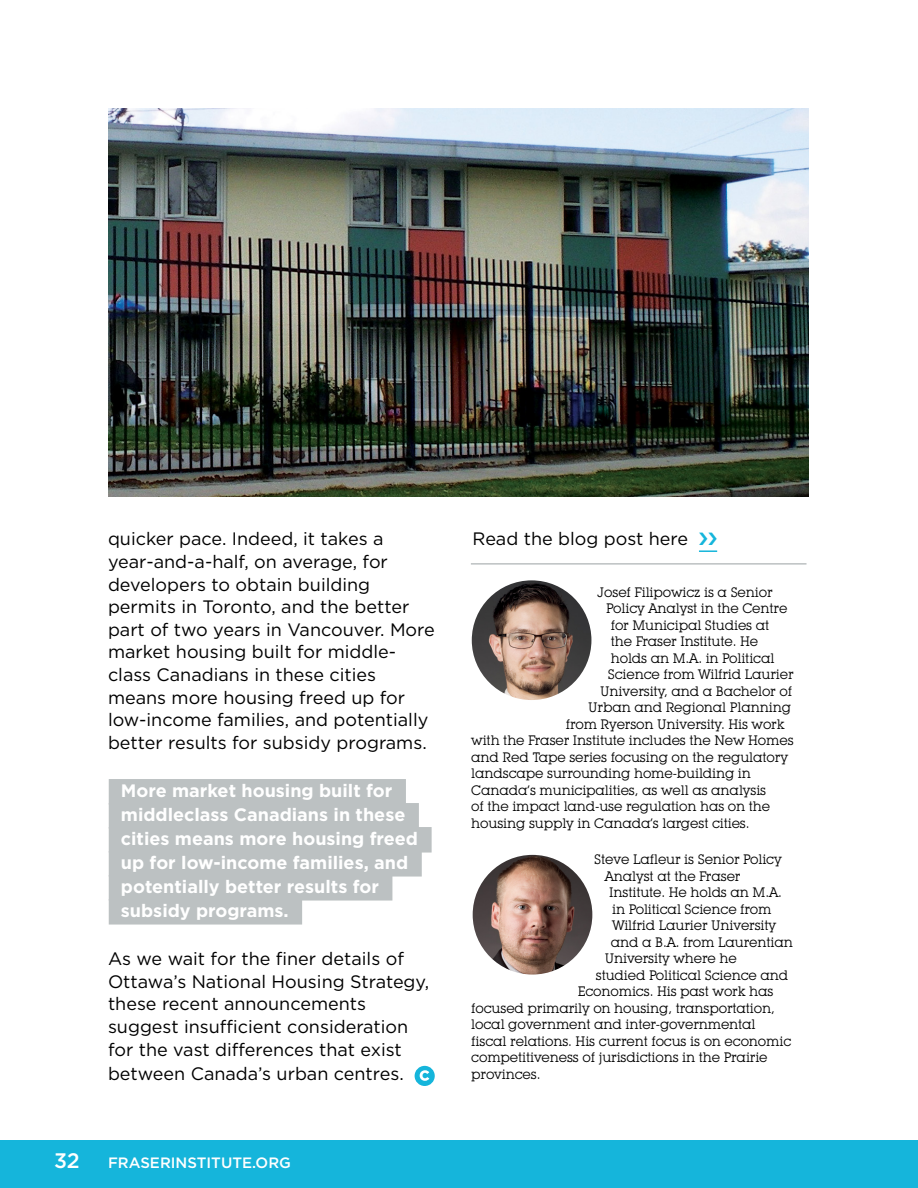
<style>
.page{position:relative;width:918px;height:1188px;background:#fff}
.page>*{position:absolute;margin:0;border:0;box-sizing:border-box;transform-origin:0 0}
.t1{font:500 21px "Gotham";color:#fff}
.t2{font:18px/22.6px "Gotham";color:#000}
.t3{font:700 18px/24px "Gotham";color:#fff}
.t4{font:500 15px "Gotham";color:#fff}
.t5{font:13.5px "Lubalin Graph IT Cby BT";letter-spacing:-.01em;color:#000}
</style>
<div class="page">
<div style="left:0;top:1140px;width:918px;height:48px;background:#15b5db"></div>
<div style="left:415px;top:1066px;width:20px;height:20px;background:#15b5db;border-radius:50%"></div>
<svg style="left:420px;top:1070px;width:9px;height:11px"></svg>
<hr style="left:471px;top:563px;width:336px;height:2px;background:#bcc1c2">
<img style="left:472px;top:580px;width:119px;height:120px;border-radius:60px">
<img style="left:473px;top:855px;width:119px;height:120px;border-radius:60px">
<div style="left:109px;top:779px;width:297px;height:26px;background:#bcc1c2"></div>
<div style="left:109px;top:803px;width:310px;height:26px;background:#bcc1c2"></div>
<div style="left:109px;top:827px;width:323px;height:26px;background:#bcc1c2"></div>
<div style="left:109px;top:851px;width:313px;height:26px;background:#bcc1c2"></div>
<div style="left:109px;top:875px;width:283px;height:26px;background:#bcc1c2"></div>
<div style="left:109px;top:899px;width:193px;height:26px;background:#bcc1c2"></div>
<img style="left:109px;top:108px;width:699px;height:389px">
<svg style="left:699px;top:550px;width:18px;height:2px"></svg>
<p class="t2" style="left:108px;top:527px;width:328px">quicker pace. Indeed, it takes a year-and-a-half, on average, for developers to obtain building permits in Toronto, and the better part of two years in Vancouver. More market housing built for middle&shy;class Canadians in these cities means more housing freed up for low-income families, and potentially better results for subsidy programs.</p>
<h2 class="t3" style="left:121px;top:779px;width:299px">More market housing built for middleclass Canadians in these cities means more housing freed up for low-income families, and potentially better results for subsidy programs.</h2>
<h2 class="t2" style="left:108px;top:947px;width:323px">As we wait for the finer details of Ottawa’s National Housing Strategy, these recent announcements suggest insufficient consideration for the vast differences that exist between Canada’s urban centres.</h2>
<h1 class="t1" style="left:54px;top:1147px;width:27px">32</h1>
<p class="t4" style="left:108px;top:1153px;width:184px">FRASERINSTITUTE.ORG</p>
<h2 class="t2" style="left:472px;top:527px;width:217px">Read the blog post here</h2>
<p class="t5" style="left:597px;top:584px;width:177px">Josef Filipowicz is a Senior</p>
<p class="t5" style="left:606px;top:600px;width:183px">Policy Analyst in the Centre</p>
<p class="t5" style="left:611px;top:617px;width:160px">for Municipal Studies at</p>
<p class="t5" style="left:611px;top:633px;width:149px">the Fraser Institute. He</p>
<p class="t5" style="left:611px;top:650px;width:165px">holds an M.A. in Political</p>
<p class="t5" style="left:608px;top:666px;width:187px">Science from Wilfrid Laurier</p>
<p class="t5" style="left:600px;top:683px;width:193px">University, and a Bachelor of</p>
<p class="t5" style="left:588px;top:699px;width:204px">Urban and Regional Planning</p>
<p class="t5" style="left:566px;top:716px;width:220px">from Ryerson University. His work</p>
<p class="t5" style="left:471px;top:732px;width:324px">with the Fraser Institute includes the New Homes</p>
<p class="t5" style="left:471px;top:749px;width:318px">and Red Tape series focusing on the regulatory</p>
<p class="t5" style="left:471px;top:765px;width:281px">landscape surrounding home-building in</p>
<p class="t5" style="left:471px;top:782px;width:297px">Canada’s municipalities, as well as analysis</p>
<p class="t5" style="left:471px;top:798px;width:300px">of the impact land-use regulation has on the</p>
<p class="t5" style="left:471px;top:815px;width:280px">housing supply in Canada’s largest cities.</p>
<p class="t5" style="left:594px;top:851px;width:189px">Steve Lafleur is Senior Policy</p>
<p class="t5" style="left:605px;top:868px;width:137px">Analyst at the Fraser</p>
<p class="t5" style="left:609px;top:884px;width:174px">Institute. He holds an M.A.</p>
<p class="t5" style="left:612px;top:901px;width:161px">in Political Science from</p>
<p class="t5" style="left:612px;top:917px;width:166px">Wilfrid Laurier University</p>
<p class="t5" style="left:611px;top:934px;width:184px">and a B.A. from Laurentian</p>
<p class="t5" style="left:605px;top:950px;width:133px">University where he</p>
<p class="t5" style="left:596px;top:967px;width:194px">studied Political Science and</p>
<p class="t5" style="left:578px;top:983px;width:197px">Economics. His past work has</p>
<p class="t5" style="left:471px;top:1000px;width:305px">focused primarily on housing, transportation,</p>
<p class="t5" style="left:471px;top:1016px;width:286px">local government and inter-governmental</p>
<p class="t5" style="left:471px;top:1033px;width:322px">fiscal relations. His current focus is on economic</p>
<p class="t5" style="left:471px;top:1049px;width:298px">competitiveness of jurisdictions in the Prairie</p>
<p class="t5" style="left:471px;top:1066px;width:71px">provinces.</p>
</div>
